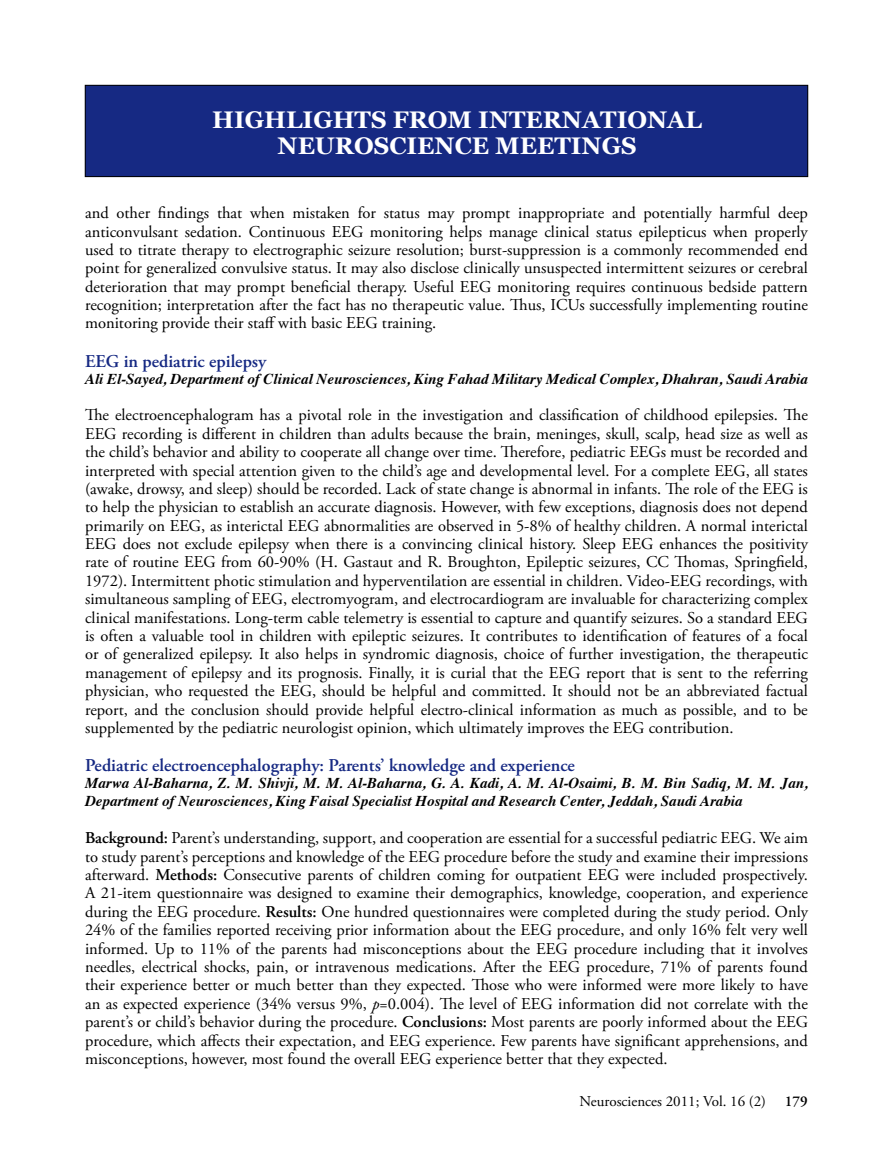
<style>
.page{position:relative;width:893px;height:1149px;background:#fff}
.page>*{position:absolute;margin:0;border:0;box-sizing:border-box;transform-origin:0 0}
.t1{font:700 24px/25.5px "Georgia";color:#fff;text-align:center}
.t2{font:600 18px "Adobe Garamond Pro";color:#162983}
.t3{font:16.5px/18.3px "Adobe Garamond Pro";color:#000;text-align:justify}
.t4{font:italic 700 15px/18.3px "Times";color:#000}
.t5{font:15px "Adobe Garamond Pro";color:#000}
.t6{font:600 15px "Adobe Garamond Pro";color:#000}
.s1{font-weight:600}
.s2{font-style:italic}
</style>
<div class="page">
<div style="left:85px;top:85px;width:723px;height:91px;background:#162983"></div>
<div style="left:85px;top:85px;width:723px;height:92px;border:1px solid #000"></div>
<h1 class="t1" style="left:212px;top:107px;width:491px">HIGHLIGHTS FROM INTERNATIONAL<br>NEUROSCIENCE MEETINGS</h1>
<p class="t3" style="left:85px;top:204px;width:724px">and other findings that when mistaken for status may prompt inappropriate and potentially harmful deep anticonvulsant sedation. Continuous EEG monitoring helps manage clinical status epilepticus when properly used to titrate therapy to electrographic seizure resolution; burst-suppression is a commonly recommended end point for generalized convulsive status. It may also disclose clinically unsuspected intermittent seizures or cerebral deterioration that may prompt beneficial therapy. Useful EEG monitoring requires continuous bedside pattern recognition; interpretation after the fact has no therapeutic value. Thus, ICUs successfully implementing routine monitoring provide their staff with basic EEG training.</p>
<p class="t2" style="left:85px;top:350px;width:183px">EEG in pediatric epilepsy</p>
<p class="t4" style="left:85px;top:368px;width:724px">Ali El-Sayed, Department of Clinical Neurosciences, King Fahad Military Medical Complex, Dhahran, Saudi Arabia</p>
<p class="t3" style="left:85px;top:406px;width:724px">The electroencephalogram has a pivotal role in the investigation and classification of childhood epilepsies. The EEG recording is different in children than adults because the brain, meninges, skull, scalp, head size as well as the child’s behavior and ability to cooperate all change over time. Therefore, pediatric EEGs must be recorded and interpreted with special attention given to the child’s age and developmental level. For a complete EEG, all states (awake, drowsy, and sleep) should be recorded. Lack of state change is abnormal in infants. The role of the EEG is to help the physician to establish an accurate diagnosis. However, with few exceptions, diagnosis does not depend primarily on EEG, as interictal EEG abnormalities are observed in 5-8% of healthy children. A normal interictal EEG does not exclude epilepsy when there is a convincing clinical history. Sleep EEG enhances the positivity rate of routine EEG from 60-90% (H. Gastaut and R. Broughton, Epileptic seizures, CC Thomas, Springfield, 1972). Intermittent photic stimulation and hyperventilation are essential in children. Video-EEG recordings, with simultaneous sampling of EEG, electromyogram, and electrocardiogram are invaluable for characterizing complex clinical manifestations. Long-term cable telemetry is essential to capture and quantify seizures. So a standard EEG is often a valuable tool in children with epileptic seizures. It contributes to identification of features of a focal or of generalized epilepsy. It also helps in syndromic diagnosis, choice of further investigation, the therapeutic management of epilepsy and its prognosis. Finally, it is curial that the EEG report that is sent to the referring physician, who requested the EEG, should be helpful and committed. It should not be an abbreviated factual report, and the conclusion should provide helpful electro-clinical information as much as possible, and to be supplemented by the pediatric neurologist opinion, which ultimately improves the EEG contribution.</p>
<p class="t2" style="left:85px;top:754px;width:491px">Pediatric electroencephalography: Parents’ knowledge and experience</p>
<p class="t4" style="left:85px;top:772px;width:724px">Marwa Al-Baharna, Z. M. Shivji, M. M. Al-Baharna, G. A. Kadi, A. M. Al-Osaimi, B. M. Bin Sadiq, M. M. Jan,<br>Department of Neurosciences, King Faisal Specialist Hospital and Research Center, Jeddah, Saudi Arabia</p>
<p class="t3" style="left:85px;top:829px;width:724px"><span class="s1">Background:</span> Parent’s understanding, support, and cooperation are essential for a successful pediatric EEG. We aim to study parent’s perceptions and knowledge of the EEG procedure before the study and examine their impressions afterward. <span class="s1">Methods:</span> Consecutive parents of children coming for outpatient EEG were included prospectively.<br>A 21-item questionnaire was designed to examine their demographics, knowledge, cooperation, and experience during the EEG procedure. <span class="s1">Results:</span> One hundred questionnaires were completed during the study period. Only 24% of the families reported receiving prior information about the EEG procedure, and only 16% felt very well informed. Up to 11% of the parents had misconceptions about the EEG procedure including that it involves needles, electrical shocks, pain, or intravenous medications. After the EEG procedure, 71% of parents found their experience better or much better than they expected. Those who were informed were more likely to have an as expected experience (34% versus 9%, <span class="s2">p</span>=0.004). The level of EEG information did not correlate with the parent’s or child’s behavior during the procedure. <span class="s1">Conclusions:</span> Most parents are poorly informed about the EEG procedure, which affects their expectation, and EEG experience. Few parents have significant apprehensions, and misconceptions, however, most found the overall EEG experience better that they expected.</p>
<p class="t5" style="left:580px;top:1091px;width:188px">Neurosciences 2011; Vol. 16 (2)</p>
<p class="t6" style="left:785px;top:1092px;width:24px">179</p>
</div>
